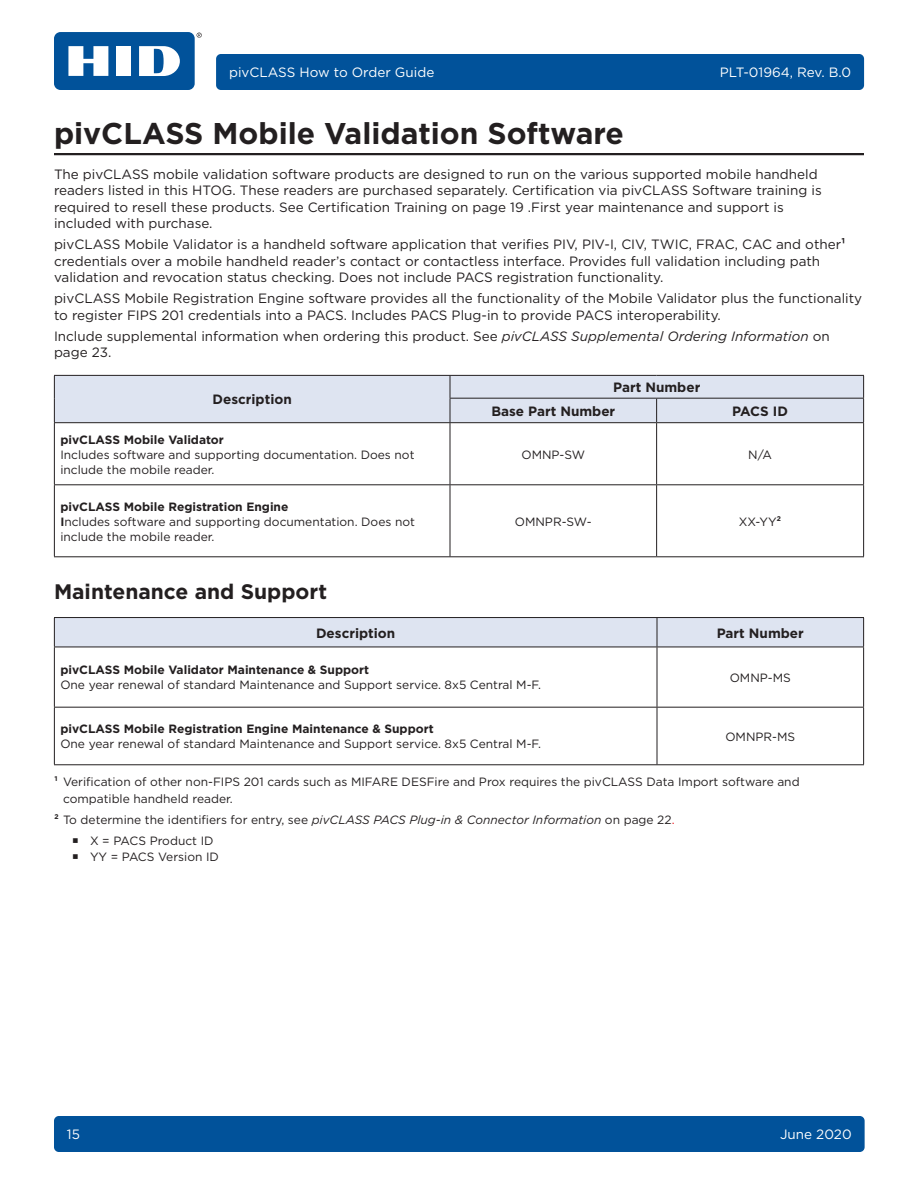
<style>
.page{position:relative;width:918px;height:1188px;background:#fff}
.page>*{position:absolute;margin:0;border:0;box-sizing:border-box;transform-origin:0 0}
.Section{font:700 30px "Gotham";color:#231f20}
.Heading_2_u{font:700 21px "Gotham";color:#231f20}
.Body_1{font:13.5px/16.5px "Gotham";color:#231f20}
.Table_Heading_Center{font:700 13.5px "Gotham";color:#231f20}
.t1{font:13.5px "Gotham";color:#fff}
.Table_Body_Center{font:12px/15px "Gotham";color:#231f20}
.table_notes{font:12px/16.5px "Gotham";color:#231f20}
.Table_Body_Center-2{font:700 12px "Gotham";color:#231f20}
.s1{font-weight:700}
.s2{font-style:italic}
.s3{color:#ee1d23}
</style>
<div class="page">
<svg style="left:197px;top:33px;width:5px;height:5px"></svg>
<div style="left:54px;top:32px;width:141px;height:58px;background:#01529a;border-radius:7px"></div>
<div style="left:116px;top:46px;width:15px;height:30px;background:#fff"></div>
<svg style="left:68px;top:46px;width:40px;height:30px"></svg>
<svg style="left:139px;top:46px;width:41px;height:30px"></svg>
<div style="left:216px;top:54px;width:648px;height:36px;background:#01529a;border-radius:5px"></div>
<div style="left:54px;top:1116px;width:811px;height:36px;background:#01529a;border-radius:5px"></div>
<hr style="left:54px;top:153px;width:810px;height:2px;background:#231f20">
<div style="left:54px;top:375px;width:810px;height:47px;background:#dee4f1"></div>
<hr style="left:54px;top:422px;width:396px;height:1px;background:#231f20">
<hr style="left:54px;top:423px;width:1px;height:61px;background:#231f20">
<hr style="left:450px;top:422px;width:207px;height:1px;background:#231f20">
<hr style="left:450px;top:423px;width:1px;height:61px;background:#231f20">
<hr style="left:657px;top:422px;width:207px;height:1px;background:#231f20">
<hr style="left:656px;top:423px;width:1px;height:61px;background:#231f20">
<hr style="left:863px;top:423px;width:1px;height:61px;background:#231f20">
<hr style="left:54px;top:484px;width:396px;height:1px;background:#231f20">
<hr style="left:54px;top:485px;width:1px;height:71px;background:#231f20">
<hr style="left:450px;top:484px;width:207px;height:1px;background:#231f20">
<hr style="left:450px;top:485px;width:1px;height:71px;background:#231f20">
<hr style="left:657px;top:484px;width:207px;height:1px;background:#231f20">
<hr style="left:656px;top:485px;width:1px;height:71px;background:#231f20">
<hr style="left:863px;top:485px;width:1px;height:71px;background:#231f20">
<hr style="left:54px;top:556px;width:396px;height:1px;background:#231f20">
<hr style="left:450px;top:556px;width:207px;height:1px;background:#231f20">
<hr style="left:657px;top:556px;width:207px;height:1px;background:#231f20">
<hr style="left:54px;top:617px;width:603px;height:1px;background:#231f20">
<hr style="left:657px;top:617px;width:207px;height:1px;background:#231f20">
<svg style="left:54px;top:618px;width:810px;height:29px;background:#d9deeb"></svg>
<hr style="left:54px;top:647px;width:603px;height:1px;background:#231f20">
<hr style="left:54px;top:647px;width:1px;height:60px;background:#231f20">
<hr style="left:657px;top:647px;width:207px;height:1px;background:#231f20">
<hr style="left:657px;top:647px;width:1px;height:60px;background:#231f20">
<hr style="left:863px;top:647px;width:1px;height:60px;background:#231f20">
<hr style="left:54px;top:707px;width:603px;height:1px;background:#231f20">
<hr style="left:54px;top:708px;width:1px;height:56px;background:#231f20">
<hr style="left:657px;top:707px;width:207px;height:1px;background:#231f20">
<hr style="left:657px;top:708px;width:1px;height:56px;background:#231f20">
<hr style="left:863px;top:708px;width:1px;height:56px;background:#231f20">
<hr style="left:54px;top:764px;width:603px;height:1px;background:#231f20">
<hr style="left:657px;top:764px;width:207px;height:1px;background:#231f20">
<p class="t1" style="left:229px;top:64px;width:207px">pivCLASS How to Order Guide</p>
<p class="t1" style="left:720px;top:64px;width:133px">PLT-01964, Rev. B.0</p>
<p class="Section" style="left:54px;top:113px;width:571px">pivCLASS Mobile Validation Software</p>
<p class="Body_1" style="left:54px;top:165px;width:769px">The pivCLASS mobile validation software products are designed to run on the various supported mobile handheld readers listed in this HTOG. These readers are purchased separately. Certification via pivCLASS Software training is required to resell these products. See Certification Training on page 19 .First year maintenance and support is included with purchase.</p>
<p class="Body_1" style="left:54px;top:236px;width:793px">pivCLASS Mobile Validator is a handheld software application that verifies PIV, PIV-I, CIV, TWIC, FRAC, CAC and other<span class="s1">¹ </span>credentials over a mobile handheld reader’s contact or contactless interface. Provides full validation including path validation and revocation status checking. Does not include PACS registration functionality.</p>
<p class="Body_1" style="left:54px;top:290px;width:810px">pivCLASS Mobile Registration Engine software provides all the functionality of the Mobile Validator plus the functionality to register FIPS 201 credentials into a PACS. Includes PACS Plug-in to provide PACS interoperability.</p>
<p class="Body_1" style="left:54px;top:327px;width:777px">Include supplemental information when ordering this product. See <span class="s2">pivCLASS Supplemental Ordering Information</span> on page 23.</p>
<p class="Table_Heading_Center" style="left:213px;top:391px;width:81px">Description</p>
<p class="Table_Heading_Center" style="left:613px;top:378px;width:89px">Part Number</p>
<p class="Table_Heading_Center" style="left:491px;top:402px;width:125px">Base Part Number</p>
<p class="Table_Heading_Center" style="left:732px;top:402px;width:57px">PACS ID</p>
<p class="Table_Body_Center-2" style="left:60px;top:431px;width:165px">pivCLASS Mobile Validator</p>
<p class="Table_Body_Center" style="left:60px;top:447px;width:356px">Includes software and supporting documentation. Does not include the mobile reader.</p>
<p class="Table_Body_Center" style="left:521px;top:447px;width:65px">OMNP-SW</p>
<p class="Table_Body_Center" style="left:748px;top:447px;width:25px">N/A</p>
<p class="Table_Body_Center-2" style="left:60px;top:498px;width:230px">pivCLASS Mobile Registration Engine</p>
<p class="Table_Body_Center" style="left:60px;top:514px;width:356px"><span class="s1">I</span>ncludes software and supporting documentation. Does not include the mobile reader.</p>
<p class="Table_Body_Center" style="left:515px;top:514px;width:78px">OMNPR-SW-</p>
<p class="Table_Body_Center" style="left:739px;top:514px;width:44px">XX-YY<span class="s1">²</span></p>
<p class="Heading_2_u" style="left:54px;top:578px;width:275px">Maintenance and Support</p>
<p class="Table_Heading_Center" style="left:316px;top:624px;width:81px">Description</p>
<p class="Table_Heading_Center" style="left:717px;top:624px;width:89px">Part Number</p>
<p class="Table_Body_Center-2" style="left:60px;top:662px;width:310px">pivCLASS Mobile Validator Maintenance &amp; Support</p>
<p class="Table_Body_Center" style="left:60px;top:677px;width:482px">One year renewal of standard Maintenance and Support service. 8x5 Central M-F.</p>
<p class="Table_Body_Center" style="left:730px;top:670px;width:63px">OMNP-MS</p>
<p class="Table_Body_Center-2" style="left:60px;top:721px;width:375px">pivCLASS Mobile Registration Engine Maintenance &amp; Support</p>
<p class="Table_Body_Center" style="left:60px;top:736px;width:482px">One year renewal of standard Maintenance and Support service. 8x5 Central M-F.</p>
<p class="Table_Body_Center" style="left:725px;top:729px;width:71px">OMNPR-MS</p>
<p class="table_notes" style="left:63px;top:773px;width:738px;text-indent:-9px"><span class="s1">¹</span> Verification of other non-FIPS 201 cards such as MIFARE DESFire and Prox requires the pivCLASS Data Import software and compatible handheld reader.</p>
<p class="table_notes" style="left:54px;top:811px;width:622px"><span class="s1">²</span> To determine the identifiers for entry, see <span class="s2">pivCLASS PACS Plug-in &amp; Connector Information</span> on page 22<span class="s3">.</span></p>
<p class="table_notes" style="left:90px;top:832px;width:125px">X = PACS Product ID</p>
<p class="table_notes" style="left:90px;top:848px;width:130px">YY = PACS Version ID</p>
<p class="t1" style="left:67px;top:1126px;width:15px">15</p>
<p class="t1" style="left:780px;top:1126px;width:73px">June 2020</p>
</div>
